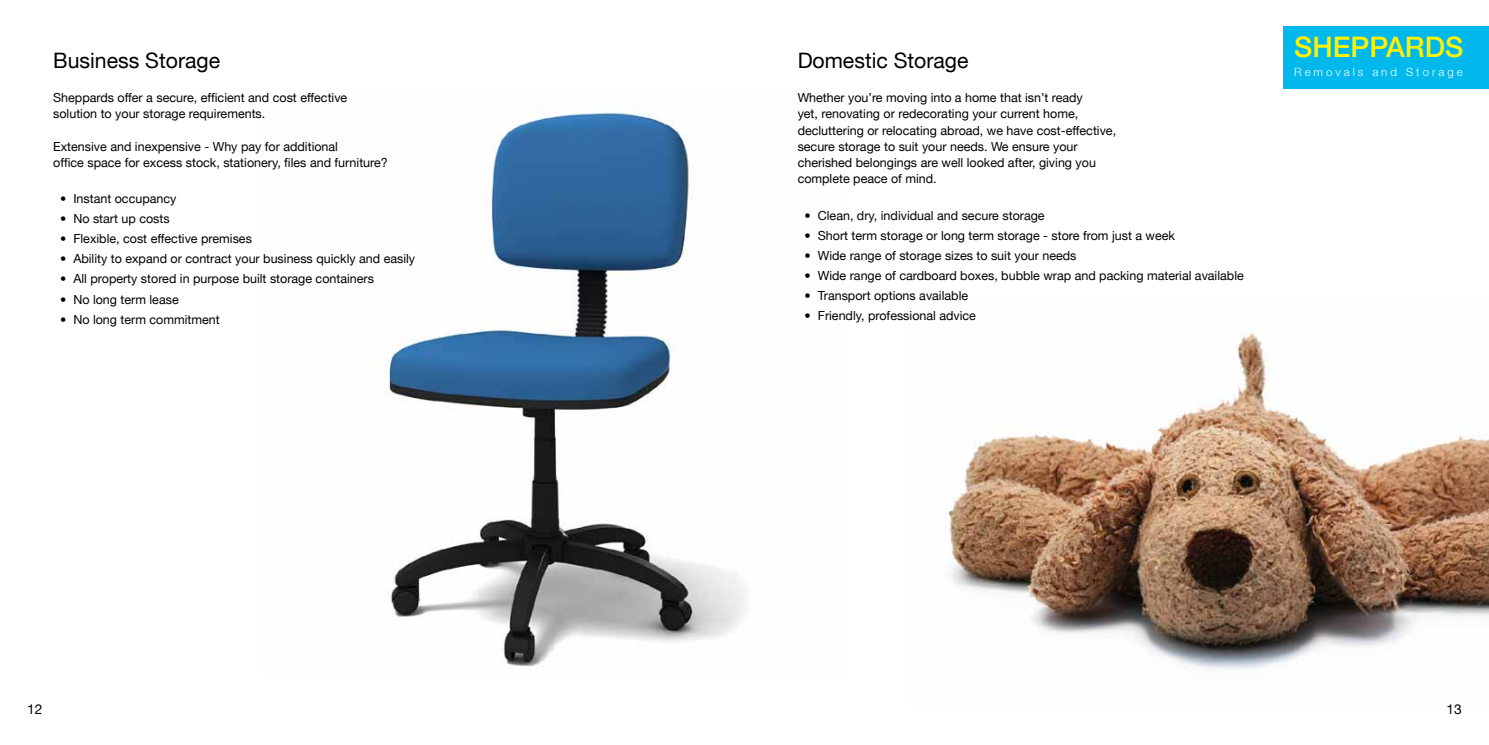
<style>
.page{position:relative;width:1489px;height:745px;background:#fff}
.page>*{position:absolute;margin:0;border:0;box-sizing:border-box;transform-origin:0 0}
.t1{font:500 28.25px "Helvetica Neue LT";color:#fff200}
.t2{font:21.25px "Helvetica Neue LT";color:#000}
.t3{font:13.75px "Helvetica Neue LT";color:#000}
.t4{font:12.5px/16.2px "Helvetica Neue LT";color:#000}
.t5{font:300 11.38px "Helvetica Neue LT";letter-spacing:.26em;color:#fff}
</style>
<div class="page">
<img style="left:945px;top:332px;width:543px;height:338px">
<img style="left:378px;top:108px;width:368px;height:559px">
<div style="left:1283px;top:26px;width:205px;height:63px;background:#00b8ec"></div>
<h2 class="t2" style="left:53px;top:48px;width:168px">Business Storage</h2>
<h2 class="t2" style="left:797px;top:48px;width:172px">Domestic Storage</h2>
<p class="t4" style="left:53px;top:89px;width:296px">Sheppards offer a secure, efficient and cost effective solution to your storage requirements.</p>
<p class="t4" style="left:53px;top:138px;width:336px">Extensive and inexpensive - Why pay for additional<br>office space for excess stock, stationery, files and furniture?</p>
<p class="t4" style="left:60px;top:190px;width:118px">• Instant occupancy</p>
<p class="t4" style="left:60px;top:210px;width:111px">• No start up costs</p>
<p class="t4" style="left:60px;top:230px;width:193px">• Flexible, cost effective premises</p>
<p class="t4" style="left:60px;top:250px;width:356px">• Ability to expand or contract your business quickly and easily</p>
<p class="t4" style="left:60px;top:270px;width:315px">• All property stored in purpose built storage containers</p>
<p class="t4" style="left:60px;top:290px;width:120px">• No long term lease</p>
<p class="t4" style="left:60px;top:310px;width:161px">• No long term commitment</p>
<p class="t4" style="left:797px;top:89px;width:320px">Whether you’re moving into a home that isn’t ready<br>yet, renovating or redecorating your current home, decluttering or relocating abroad, we have cost-effective, secure storage to suit your needs. We ensure your cherished belongings are well looked after, giving you complete peace of mind.</p>
<p class="t4" style="left:804px;top:207px;width:241px">• Clean, dry, individual and secure storage</p>
<p class="t4" style="left:804px;top:227px;width:372px">• Short term storage or long term storage - store from just a week</p>
<p class="t4" style="left:804px;top:247px;width:273px">• Wide range of storage sizes to suit your needs</p>
<p class="t4" style="left:804px;top:267px;width:440px">• Wide range of cardboard boxes, bubble wrap and packing material available</p>
<p class="t4" style="left:804px;top:287px;width:165px">• Transport options available</p>
<p class="t4" style="left:804px;top:307px;width:173px">• Friendly, professional advice</p>
<h1 class="t1" style="left:1293px;top:30px;width:167px">SHEPPARDS</h1>
<p class="t5" style="left:1293px;top:64px;width:170px">Removals and Storage</p>
<p class="t3" style="left:27px;top:700px;width:17px">12</p>
<p class="t3" style="left:1446px;top:700px;width:17px">13</p>
</div>
